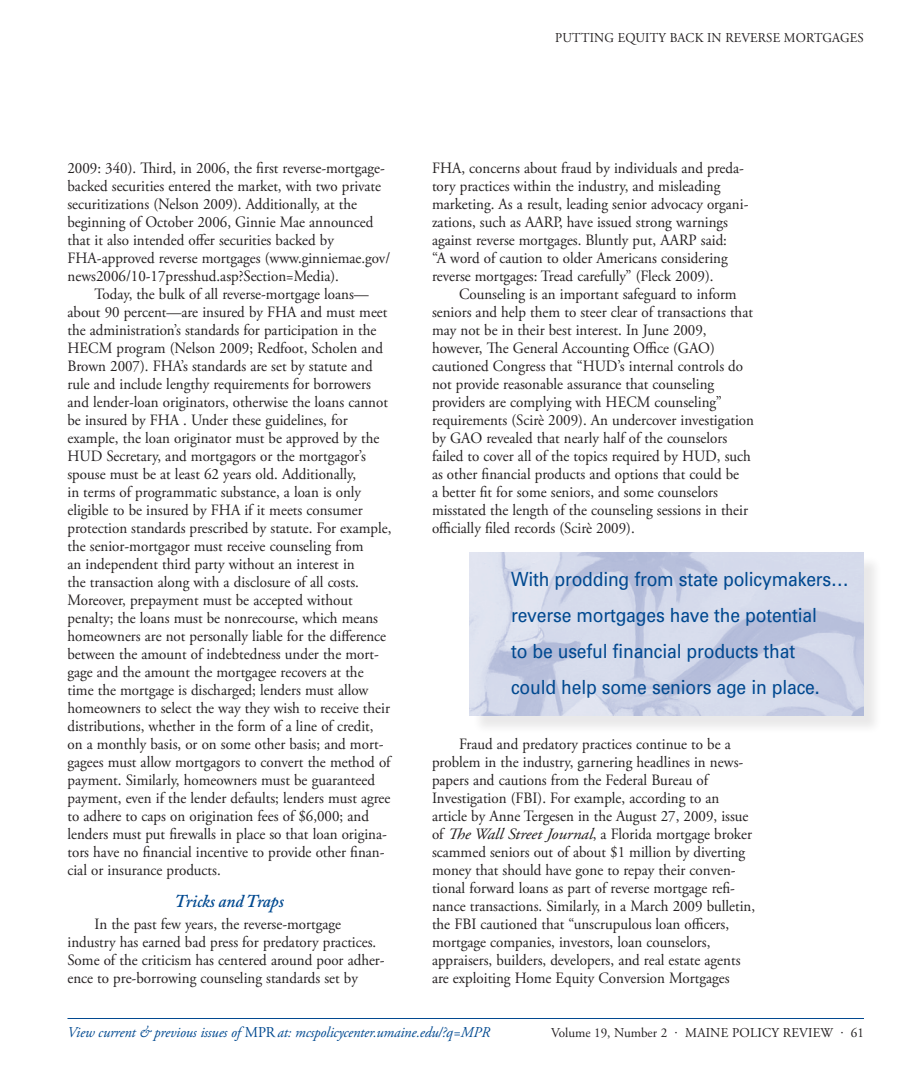
<style>
.page{position:relative;width:918px;height:1080px;background:#fff}
.page>*{position:absolute;margin:0;border:0;box-sizing:border-box;transform-origin:0 0}
.Callout{font:19.5px/36px "Univers";letter-spacing:-.01em;color:#014990;scale:.9 1}
.SubSubCTR{font:italic 600 18px "Adobe Caslon Pro";letter-spacing:-.01em;color:#014990;scale:.95 1}
.Body{font:15.75px/18px "Adobe Garamond Pro";color:#231f20;scale:.95 1}
.t1{font:italic 15px "Adobe Garamond Pro";letter-spacing:-.01em;color:#014990}
.PGheader_LFT{font:13.5px "Adobe Garamond Pro";letter-spacing:.015em;color:#231f20}
.PGheader_LFT-2{font:13.5px "Adobe Garamond Pro";letter-spacing:.015em;color:#231f20;scale:.95 1}
.s1{font-style:italic}
.s2{font-style:normal}
</style>
<div class="page">
<hr style="left:68px;top:1018px;width:796px;height:1px;background:#014990">
<div style="left:472px;top:555px;width:411px;height:179px;background:#231f20;opacity:.1"></div>
<img style="left:470px;top:553px;width:394px;height:163px">
<p class="PGheader_LFT-2" style="left:555px;top:30px;width:326px">PUTTING EQUITY BACK IN REVERSE MORTGAGES</p>
<p class="Body" style="left:68px;top:160px;width:341px">2009: 340). Third, in 2006, the first reverse-mortgage&shy;backed securities entered the market, with two private securitizations (Nelson 2009). Additionally, at the beginning of October 2006, Ginnie Mae announced that it also intended offer securities backed by FHA-approved reverse mortgages (www.ginniemae.gov/ news2006/10-17presshud.asp?Section=Media).</p>
<p class="Body" style="left:68px;top:286px;width:343px;text-indent:27px">Today, the bulk of all reverse-mortgage loans— about 90 percent—are insured by FHA and must meet the administration’s standards for participation in the HECM program (Nelson 2009; Redfoot, Scholen and Brown 2007). FHA’s standards are set by statute and rule and include lengthy requirements for borrowers and lender-loan originators, otherwise the loans cannot be insured by FHA . Under these guidelines, for example, the loan originator must be approved by the HUD Secretary, and mortgagors or the mortgagor’s spouse must be at least 62 years old. Additionally,<br>in terms of programmatic substance, a loan is only eligible to be insured by FHA if it meets consumer protection standards prescribed by statute. For example, the senior-mortgagor must receive counseling from<br>an independent third party without an interest in<br>the transaction along with a disclosure of all costs.<br>Moreover, prepayment must be accepted without penalty; the loans must be nonrecourse, which means homeowners are not personally liable for the difference between the amount of indebtedness under the mort&shy;gage and the amount the mortgagee recovers at the time the mortgage is discharged; lenders must allow homeowners to select the way they wish to receive their distributions, whether in the form of a line of credit, on a monthly basis, or on some other basis; and mort&shy;gagees must allow mortgagors to convert the method of payment. Similarly, homeowners must be guaranteed payment, even if the lender defaults; lenders must agree to adhere to caps on origination fees of $6,000; and lenders must put firewalls in place so that loan origina&shy;tors have no financial incentive to provide other finan&shy;cial or insurance products.</p>
<p class="SubSubCTR" style="left:175px;top:890px;width:116px">Tricks and Traps</p>
<p class="Body" style="left:68px;top:916px;width:335px;text-indent:27px">In the past few years, the reverse-mortgage industry has earned bad press for predatory practices.<br>Some of the criticism has centered around poor adher&shy;ence to pre-borrowing counseling standards set by</p>
<p class="Body" style="left:432px;top:160px;width:335px">FHA, concerns about fraud by individuals and preda&shy;tory practices within the industry, and misleading marketing. As a result, leading senior advocacy organi&shy;zations, such as AARP, have issued strong warnings against reverse mortgages. Bluntly put, AARP said:<br>“A word of caution to older Americans considering reverse mortgages: Tread carefully” (Fleck 2009).</p>
<p class="Body" style="left:432px;top:286px;width:341px;text-indent:27px">Counseling is an important safeguard to inform seniors and help them to steer clear of transactions that may not be in their best interest. In June 2009, however, The General Accounting Office (GAO) cautioned Congress that “HUD’s internal controls do not provide reasonable assurance that counseling providers are complying with HECM counseling” requirements (Scirè 2009). An undercover investigation by GAO revealed that nearly half of the counselors failed to cover all of the topics required by HUD, such as other financial products and options that could be<br>a better fit for some seniors, and some counselors misstated the length of the counseling sessions in their officially filed records (Scirè 2009).</p>
<p class="Callout" style="left:511px;top:561px;width:377px">With prodding from state policymakers… reverse mortgages have the potential<br>to be useful financial products that<br>could help some seniors age in place.</p>
<p class="Body" style="left:432px;top:736px;width:342px;text-indent:27px">Fraud and predatory practices continue to be a problem in the industry, garnering headlines in news&shy;papers and cautions from the Federal Bureau of Investigation (FBI). For example, according to an article by Anne Tergesen in the August 27, 2009, issue of <span class="s1">The Wall Street Journal</span>, a Florida mortgage broker scammed seniors out of about $1 million by diverting money that should have gone to repay their conven&shy;tional forward loans as part of reverse mortgage refi&shy;nance transactions. Similarly, in a March 2009 bulletin, the FBI cautioned that “unscrupulous loan officers, mortgage companies, investors, loan counselors, appraisers, builders, developers, and real estate agents are exploiting Home Equity Conversion Mortgages</p>
<p class="t1" style="left:68px;top:1023px;width:424px">View current &amp; previous issues of <span class="s2">MPR</span> at: mcspolicycenter.umaine.edu/?q=MPR</p>
<p class="PGheader_LFT" style="left:551px;top:1024px;width:314px">Volume 19, Number 2 · MAINE POLICY REVIEW · 61</p>
</div>
